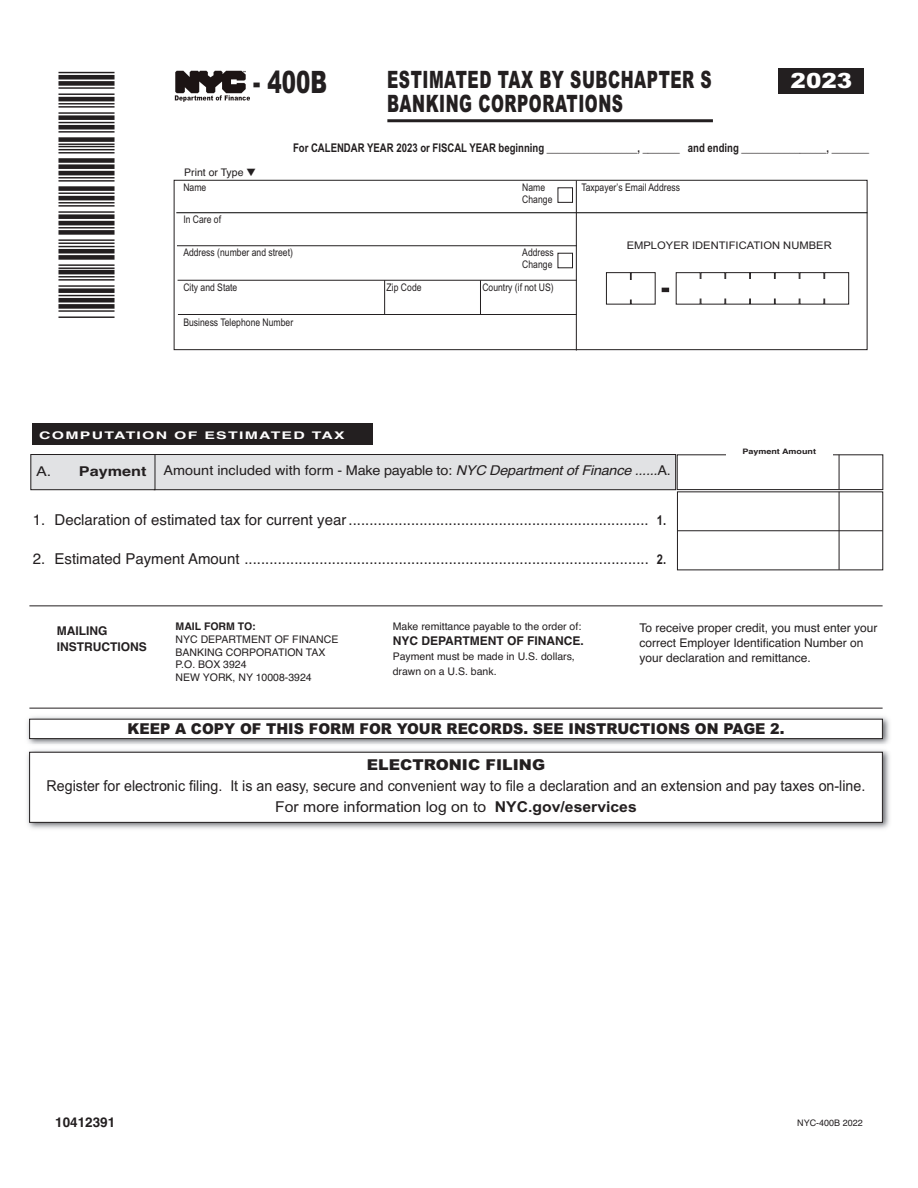
<style>
.page{position:relative;width:918px;height:1188px;background:#fff}
.page>*{position:absolute;margin:0;border:0;box-sizing:border-box;transform-origin:0 0}
.t1{font:900 30.9px "Arial";color:#231f20;scale:.69 1}
.t2{font:25.5px "ID Automation C39 S";color:#231f20}
.t3{font:900 24px/24px "Arial";letter-spacing:.035em;color:#231f20;scale:.65 1}
.t4{font:900 21px "Arial";color:#fff;scale:1.1 1}
.t5{font:15px "Helvetica";color:#231f20}
.t6{font:15px/21px "Arial";color:#231f20;text-align:center;scale:.95 1}
.t7{font:900 15px "Arial";color:#231f20;scale:.95 1}
.t8{font:900 15px "Arial";color:#231f20;scale:1.05 1}
.t9{font:13.5px "Helvetica";color:#231f20;scale:1.07 1}
.t10{font:700 13.5px "Helvetica";color:#231f20;scale:1.2 1}
.t11{font:700 13.5px "Helvetica";color:#231f20}
.t12{font:12px/15px "Helvetica";color:#231f20}
.t13{font:700 12px "Arial Narrow";color:#231f20}
.t14{font:700 12px/15.8px "Helvetica";color:#231f20}
.t15{font:10.5px/12.6px "Helvetica";color:#231f20}
.t16{font:10.5px/11.7px "Arial Narrow";color:#231f20}
.t17{font:10.5px "Arial Narrow";color:#231f20;scale:1.3 1}
.t18{font:700 10.5px "Helvetica";letter-spacing:.085em;color:#fff;scale:1.5 1}
.t19{font:700 10.5px "Helvetica";color:#231f20}
.t20{font:9px "Helvetica";color:#231f20}
.t21{font:700 7.5px "Helvetica";color:#231f20;scale:1.2 1}
.s1{color:#fff}
.s2{font-weight:400}
.s3{font-style:italic}
.s4{font-family:"Arial Narrow";font-weight:700;font-size:13.5px}
.s5{font-weight:700}
</style>
<div class="page">
<hr style="left:387px;top:119px;width:326px;height:3px;background:#231f20">
<div style="left:174px;top:180px;width:693px;height:170px;border:1px solid #231f20"></div>
<div style="left:676px;top:272px;width:25px;height:33px;border:1px solid #231f20"></div>
<svg style="left:662px;top:288px;width:7px;height:4px"></svg>
<div style="left:701px;top:272px;width:24px;height:33px;border:1px solid #231f20"></div>
<div style="left:725px;top:272px;width:25px;height:33px;border:1px solid #231f20"></div>
<div style="left:750px;top:272px;width:25px;height:33px;border:1px solid #231f20"></div>
<div style="left:775px;top:272px;width:25px;height:33px;border:1px solid #231f20"></div>
<div style="left:800px;top:272px;width:24px;height:33px;border:1px solid #231f20"></div>
<div style="left:824px;top:272px;width:25px;height:33px;border:1px solid #231f20"></div>
<div style="left:606px;top:272px;width:25px;height:33px;border:1px solid #231f20"></div>
<div style="left:685px;top:279px;width:150px;height:19px;background:#fff"></div>
<div style="left:616px;top:280px;width:27px;height:19px;background:#fff"></div>
<div style="left:779px;top:68px;width:85px;height:26px;background:#231f20"></div>
<img style="left:174px;top:70px;width:76px;height:32px">
<hr style="left:176px;top:212px;width:691px;height:1px;background:#000">
<hr style="left:177px;top:245px;width:400px;height:1px;background:#231f20">
<hr style="left:178px;top:280px;width:399px;height:1px;background:#231f20">
<hr style="left:178px;top:314px;width:399px;height:1px;background:#231f20">
<hr style="left:384px;top:280px;width:1px;height:35px;background:#231f20">
<hr style="left:480px;top:280px;width:1px;height:35px;background:#231f20">
<hr style="left:576px;top:181px;width:1px;height:170px;background:#231f20">
<div style="left:32px;top:424px;width:340px;height:21px;background:#231f20"></div>
<img style="left:27px;top:716px;width:863px;height:113px">
<div style="left:30px;top:719px;width:852px;height:19px;background:#fff"></div>
<div style="left:29px;top:719px;width:854px;height:20px;border:1px solid #231f20"></div>
<div style="left:30px;top:752px;width:852px;height:70px;background:#fff"></div>
<div style="left:29px;top:752px;width:854px;height:71px;border:1px solid #231f20"></div>
<hr style="left:839px;top:492px;width:1px;height:78px;background:#231f20">
<hr style="left:29px;top:606px;width:854px;height:1px;background:#231f20">
<hr style="left:29px;top:708px;width:854px;height:1px;background:#231f20">
<div style="left:677px;top:454px;width:206px;height:36px;border:1px solid #231f20"></div>
<div style="left:726px;top:449px;width:106px;height:11px;background:#fff"></div>
<div style="left:154px;top:455px;width:522px;height:35px;background:#e1e2e4"></div>
<div style="left:154px;top:454px;width:522px;height:36px;border:1px solid #231f20"></div>
<div style="left:31px;top:455px;width:124px;height:35px;background:#e1e2e4"></div>
<div style="left:31px;top:454px;width:124px;height:36px;border:1px solid #231f20"></div>
<hr style="left:839px;top:455px;width:1px;height:34px;background:#231f20">
<hr style="left:677px;top:530px;width:206px;height:1px;background:#231f20">
<h2 class="t2" style="left:82px;top:318px;width:249px;rotate:-90deg">*10412391*</h2>
<h1 class="t1" style="left:253px;top:65px;width:109px">- 400B</h1>
<h3 class="t3" style="left:387px;top:68px;width:501px">ESTIMATED TAX BY SUBCHAPTER S<br>BANKING CORPORATIONS</h3>
<h3 class="t4" style="left:791px;top:68px;width:58px">2023</h3>
<p class="t13" style="left:293px;top:143px;width:578px">For CALENDAR YEAR 2023 or FISCAL YEAR beginning _________________, _______ and ending ________________, _______</p>
<p class="t15" style="left:184px;top:167px;width:73px">Print or Type ▼</p>
<p class="t16" style="left:183px;top:183px;width:24px">Name</p>
<p class="t16" style="left:581px;top:183px;width:100px">Taxpayer’s Email Address</p>
<p class="t16" style="left:183px;top:214px;width:39px">In Care of</p>
<p class="t16" style="left:183px;top:248px;width:111px">Address (number and street)</p>
<p class="t16" style="left:183px;top:282px;width:56px">City and State</p>
<p class="t16" style="left:387px;top:282px;width:36px">Zip Code</p>
<p class="t16" style="left:482px;top:282px;width:73px">Country (if not US)</p>
<p class="t16" style="left:183px;top:317px;width:111px">Business Telephone Number</p>
<p class="t16" style="left:522px;top:182px;width:52px">Name<br>Change <span class="s1">■</span></p>
<p class="t17" style="left:627px;top:242px;width:159px">EMPLOYER IDENTIFICATION NUMBER</p>
<p class="t16" style="left:522px;top:248px;width:52px">Address<br>Change <span class="s1">■</span></p>
<p class="t18" style="left:39px;top:431px;width:205px">COMPUTATION OF ESTIMATED TAX</p>
<p class="t10" style="left:36px;top:466px;width:94px"><span class="s2">A.</span> Payment</p>
<p class="t9" style="left:164px;top:466px;width:476px">Amount included with form - Make payable to: <span class="s3">NYC Department of Finance ......</span>A.</p>
<p class="t5" style="left:33px;top:514px;width:635px">1. Declaration of estimated tax for current year ........................................................................ <span class="s4">1.</span></p>
<p class="t5" style="left:33px;top:553px;width:635px">2. Estimated Payment Amount ................................................................................................. <span class="s4">2.</span></p>
<p class="t21" style="left:742px;top:449px;width:63px">Payment Amount</p>
<p class="t19" style="left:176px;top:623px;width:82px">MAIL FORM TO:</p>
<p class="t15" style="left:176px;top:634px;width:164px">NYC DEPARTMENT OF FINANCE<br>BANKING CORPORATION TAX<br>P.O. BOX 3924<br>NEW YORK, NY 10008-3924</p>
<p class="t14" style="left:57px;top:624px;width:91px">MAILING<br>INSTRUCTIONS</p>
<p class="t15" style="left:393px;top:621px;width:190px">Make remittance payable to the order of:</p>
<p class="t14" style="left:393px;top:634px;width:193px">NYC DEPARTMENT OF FINANCE.</p>
<p class="t15" style="left:393px;top:650px;width:184px;line-height:15px">Payment must be made in U.S. dollars, drawn on a U.S. bank.</p>
<p class="t12" style="left:639px;top:621px;width:240px">To receive proper credit, you must enter your correct Employer Identification Number on your declaration and remittance.</p>
<p class="t7" style="left:128px;top:720px;width:693px">KEEP A COPY OF THIS FORM FOR YOUR RECORDS. SEE INSTRUCTIONS ON PAGE 2.</p>
<p class="t8" style="left:367px;top:756px;width:171px">ELECTRONIC FILING</p>
<p class="t6" style="left:47px;top:777px;width:863px">Register for electronic filing. It is an easy, secure and convenient way to file a declaration and an extension and pay taxes on-line.<br>For more information log on to <span class="s5">NYC.gov/eservices</span></p>
<p class="t11" style="left:55px;top:1118px;width:62px">10412391</p>
<p class="t20" style="left:797px;top:1120px;width:67px">NYC-400B 2022</p>
</div>
